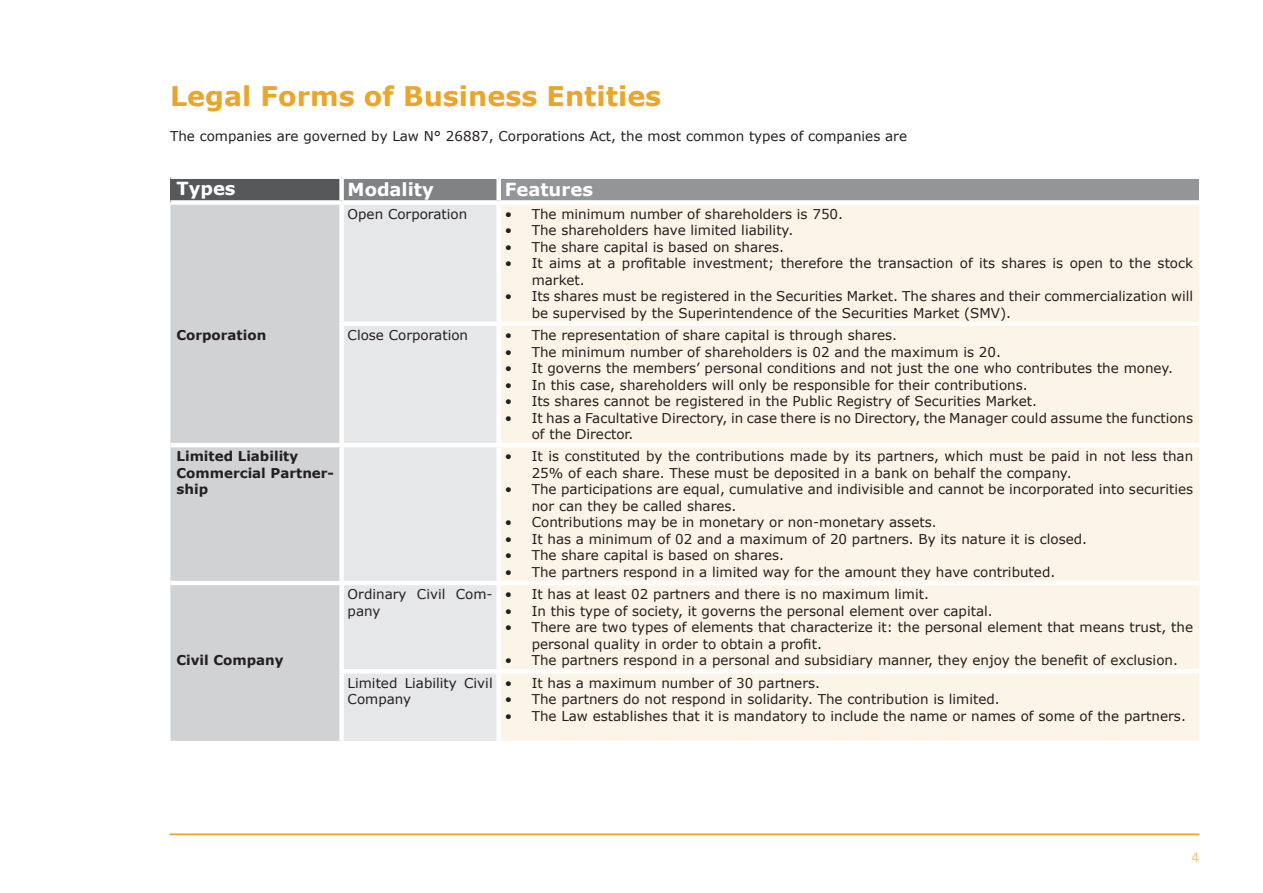
<style>
.page{position:relative;width:1263px;height:893px;background:#fff}
.page>*{position:absolute;margin:0;border:0;box-sizing:border-box;transform-origin:0 0}
.t1{font:700 27px "Verdana";color:#e9a52c}
.t2{font:700 18px "Verdana";color:#fff}
.t3{font:15px "Calibri";color:#f2c57f}
.t4{font:13.5px/16.5px "Verdana";color:#231f20}
.t5{font:700 13.5px/16.5px "Verdana";color:#231f20}
</style>
<div class="page">
<hr style="left:169px;top:833px;width:1030px;height:2px;background:#e9a52c">
<div style="left:170px;top:177px;width:172px;height:25px;background:#57585a"></div>
<div style="left:342px;top:177px;width:157px;height:25px;background:#808285"></div>
<div style="left:499px;top:177px;width:700px;height:25px;background:#939598"></div>
<div style="left:170px;top:205px;width:169px;height:536px;background:#d1d2d4"></div>
<div style="left:344px;top:205px;width:152px;height:536px;background:#e6e7e9"></div>
<div style="left:501px;top:205px;width:698px;height:536px;background:#fcf4e6"></div>
<div style="left:170px;top:174px;width:172px;height:5px;background:#fff"></div>
<div style="left:342px;top:174px;width:157px;height:5px;background:#fff"></div>
<div style="left:339px;top:179px;width:5px;height:21px;background:#fff"></div>
<div style="left:499px;top:174px;width:700px;height:5px;background:#fff"></div>
<div style="left:496px;top:179px;width:5px;height:21px;background:#fff"></div>
<div style="left:170px;top:200px;width:172px;height:5px;background:#fff"></div>
<div style="left:342px;top:200px;width:157px;height:5px;background:#fff"></div>
<div style="left:499px;top:200px;width:700px;height:5px;background:#fff"></div>
<hr style="left:339px;top:322px;width:160px;height:4px;background:#fff">
<hr style="left:499px;top:322px;width:700px;height:4px;background:#fff">
<hr style="left:170px;top:443px;width:172px;height:4px;background:#fff">
<hr style="left:342px;top:443px;width:157px;height:4px;background:#fff">
<hr style="left:499px;top:443px;width:700px;height:4px;background:#fff">
<hr style="left:170px;top:581px;width:172px;height:4px;background:#fff">
<hr style="left:342px;top:581px;width:157px;height:4px;background:#fff">
<hr style="left:499px;top:581px;width:700px;height:4px;background:#fff">
<div style="left:339px;top:669px;width:160px;height:5px;background:#fff"></div>
<div style="left:499px;top:669px;width:700px;height:5px;background:#fff"></div>
<h1 class="t1" style="left:170px;top:77px;width:493px">Legal Forms of Business Entities</h1>
<p class="t4" style="left:170px;top:128px;width:738px">The companies are governed by Law N° 26887, Corporations Act, the most common types of companies are</p>
<h2 class="t2" style="left:176px;top:176px;width:61px">Types</h2>
<h2 class="t2" style="left:348px;top:177px;width:88px">Modality</h2>
<h2 class="t2" style="left:505px;top:177px;width:90px">Features</h2>
<p class="t4" style="left:348px;top:205px;width:121px">Open Corporation</p>
<p class="t4" style="left:505px;top:205px;width:340px">• The minimum number of shareholders is 750.</p>
<p class="t4" style="left:505px;top:222px;width:290px">• The shareholders have limited liability.</p>
<p class="t4" style="left:505px;top:238px;width:281px">• The share capital is based on shares.</p>
<p class="t4" style="left:532px;top:255px;width:663px;text-indent:-27px">• It aims at a profitable investment; therefore the transaction of its shares is open to the stock market.</p>
<p class="t4" style="left:532px;top:288px;width:663px;text-indent:-27px">• Its shares must be registered in the Securities Market. The shares and their commercialization will be supervised by the Superintendence of the Securities Market (SMV).</p>
<p class="t5" style="left:176px;top:327px;width:91px">Corporation</p>
<p class="t4" style="left:348px;top:327px;width:122px">Close Corporation</p>
<p class="t4" style="left:505px;top:327px;width:394px">• The representation of share capital is through shares.</p>
<p class="t4" style="left:505px;top:343px;width:498px">• The minimum number of shareholders is 02 and the maximum is 20.</p>
<p class="t4" style="left:505px;top:360px;width:670px">• It governs the members’ personal conditions and not just the one who contributes the money.</p>
<p class="t4" style="left:505px;top:376px;width:524px">• In this case, shareholders will only be responsible for their contributions.</p>
<p class="t4" style="left:505px;top:393px;width:534px">• Its shares cannot be registered in the Public Registry of Securities Market.</p>
<p class="t4" style="left:532px;top:409px;width:663px;text-indent:-27px">• It has a Facultative Directory, in case there is no Directory, the Manager could assume the functions of the Director.</p>
<p class="t5" style="left:176px;top:448px;width:159px">Limited Liability<br>Commercial Partner&shy;ship</p>
<p class="t4" style="left:532px;top:448px;width:663px;text-indent:-27px">• It is constituted by the contributions made by its partners, which must be paid in not less than<br>25% of each share. These must be deposited in a bank on behalf the company.</p>
<p class="t4" style="left:532px;top:481px;width:663px;text-indent:-27px">• The participations are equal, cumulative and indivisible and cannot be incorporated into securities nor can they be called shares.</p>
<p class="t4" style="left:505px;top:514px;width:433px">• Contributions may be in monetary or non-monetary assets.</p>
<p class="t4" style="left:505px;top:531px;width:584px">• It has a minimum of 02 and a maximum of 20 partners. By its nature it is closed.</p>
<p class="t4" style="left:505px;top:547px;width:281px">• The share capital is based on shares.</p>
<p class="t4" style="left:505px;top:564px;width:552px">• The partners respond in a limited way for the amount they have contributed.</p>
<p class="t5" style="left:176px;top:652px;width:109px">Civil Company</p>
<p class="t4" style="left:348px;top:586px;width:147px">Ordinary Civil Com&shy;pany</p>
<p class="t4" style="left:505px;top:586px;width:426px">• It has at least 02 partners and there is no maximum limit.</p>
<p class="t4" style="left:505px;top:602px;width:489px">• In this type of society, it governs the personal element over capital.</p>
<p class="t4" style="left:532px;top:619px;width:663px;text-indent:-27px">• There are two types of elements that characterize it: the personal element that means trust, the personal quality in order to obtain a profit.</p>
<p class="t4" style="left:505px;top:652px;width:675px">• The partners respond in a personal and subsidiary manner, they enjoy the benefit of exclusion.</p>
<p class="t4" style="left:348px;top:674px;width:147px">Limited Liability Civil<br>Company</p>
<p class="t4" style="left:505px;top:674px;width:317px">• It has a maximum number of 30 partners.</p>
<p class="t4" style="left:505px;top:691px;width:497px">• The partners do not respond in solidarity. The contribution is limited.</p>
<p class="t4" style="left:505px;top:707px;width:683px">• The Law establishes that it is mandatory to include the name or names of some of the partners.</p>
<p class="t3" style="left:1191px;top:846px;width:9px">4</p>
</div>
